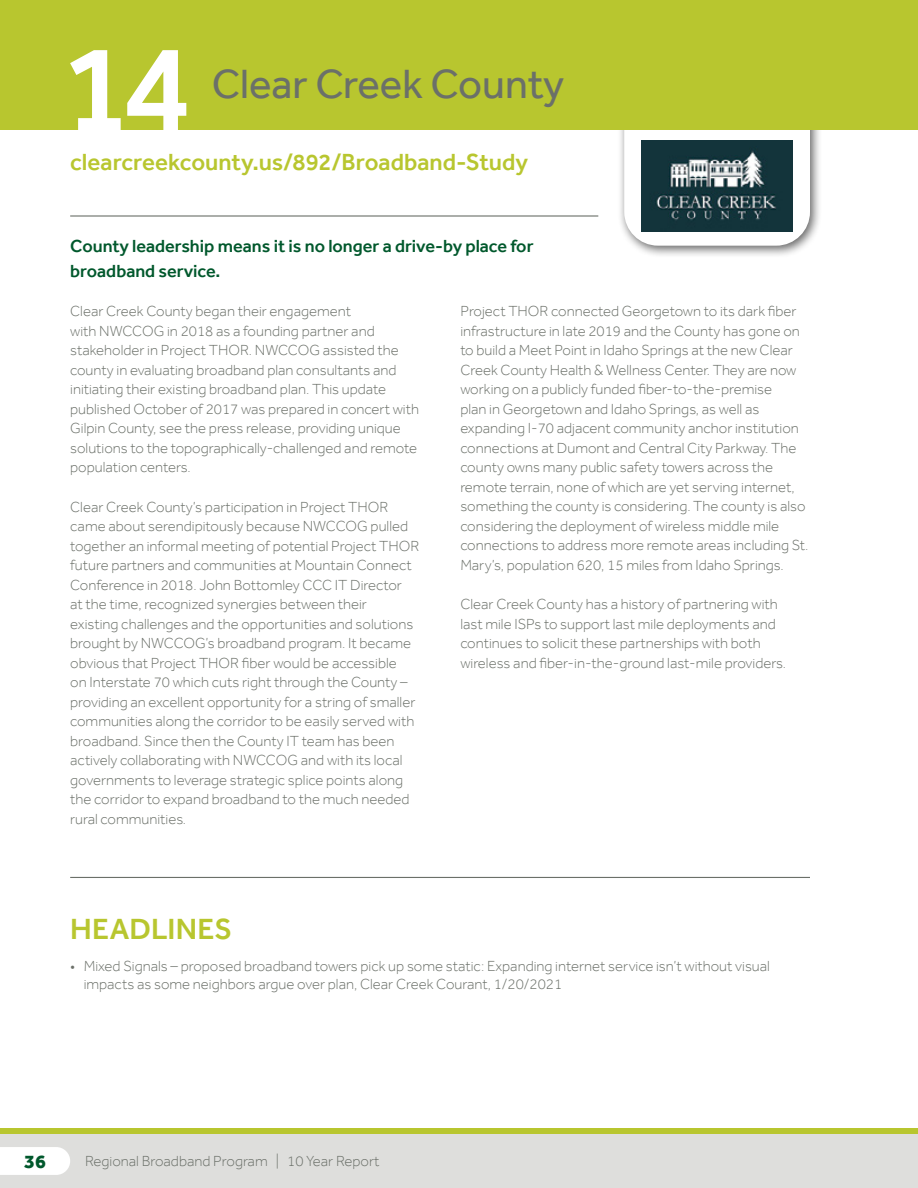
<style>
.page{position:relative;width:918px;height:1188px;background:#fff}
.page>*{position:absolute;margin:0;border:0;box-sizing:border-box;transform-origin:0 0}
.t1{font:500 129px "Effra";color:#fff}
.t2{font:42px "Effra";color:#6b7069}
.t3{font:500 30px "Effra";letter-spacing:.01em;color:#b8c62f}
.t4{font:500 24px "Effra";color:#b8c62f}
.t5{font:800 19.5px "Effra";color:#00582c}
.t6{font:500 18px/25.5px "Effra";color:#00582c}
.t7{font:300 15px/19.5px "Effra";color:#6b7069}
</style>
<div class="page">
<div style="left:0;top:1129px;width:918px;height:59px;background:#dededc"></div>
<div style="left:0;top:1129px;width:918px;height:5px;background:#b8c62f"></div>
<div style="left:0;top:1147px;width:70px;height:28px;background:#fff"></div>
<div style="left:618px;top:103px;width:204px;height:155px;background:#000;opacity:.6"></div>
<svg style="left:624px;top:130px;width:186px;height:116px"></svg>
<hr style="left:70px;top:215px;width:528px;height:2px;background:#6b7069">
<hr style="left:70px;top:877px;width:740px;height:1px;background:#6b7069">
<div style="left:0;top:0;width:918px;height:130px;background:#b8c62f"></div>
<img style="left:642px;top:140px;width:151px;height:91px">
<h1 class="t1" style="left:61px;top:11px;width:133px">14</h1>
<h2 class="t2" style="left:212px;top:59px;width:354px">Clear Creek County</h2>
<h3 class="t4" style="left:70px;top:148px;width:460px">clearcreekcounty.us/892/Broadband-Study</h3>
<p class="t6" style="left:70px;top:233px;width:465px">County leadership means it is no longer a drive-by place for broadband service.</p>
<p class="t7" style="left:70px;top:301px;width:350px">Clear Creek County began their engagement<br>with NWCCOG in 2018 as a founding partner and stakeholder in Project THOR. NWCCOG assisted the county in evaluating broadband plan consultants and initiating their existing broadband plan. This update published October of 2017 was prepared in concert with Gilpin County, see the press release, providing unique solutions to the topographically-challenged and remote population centers.</p>
<p class="t7" style="left:70px;top:497px;width:351px">Clear Creek County’s participation in Project THOR came about serendipitously because NWCCOG pulled together an informal meeting of potential Project THOR future partners and communities at Mountain Connect Conference in 2018. John Bottomley CCC IT Director<br>at the time, recognized synergies between their<br>existing challenges and the opportunities and solutions brought by NWCCOG’s broadband program. It became obvious that Project THOR fiber would be accessible<br>on Interstate 70 which cuts right through the County – providing an excellent opportunity for a string of smaller communities along the corridor to be easily served with broadband. Since then the County IT team has been actively collaborating with NWCCOG and with its local governments to leverage strategic splice points along the corridor to expand broadband to the much needed rural communities.</p>
<p class="t7" style="left:460px;top:301px;width:350px">Project THOR connected Georgetown to its dark fiber infrastructure in late 2019 and the County has gone on to build a Meet Point in Idaho Springs at the new Clear Creek County Health &amp; Wellness Center. They are now working on a publicly funded fiber-to-the-premise<br>plan in Georgetown and Idaho Springs, as well as expanding I-70 adjacent community anchor institution connections at Dumont and Central City Parkway. The county owns many public safety towers across the remote terrain, none of which are yet serving internet, something the county is considering. The county is also considering the deployment of wireless middle mile connections to address more remote areas including St.<br>Mary’s, population 620, 15 miles from Idaho Springs.</p>
<p class="t7" style="left:460px;top:594px;width:327px">Clear Creek County has a history of partnering with last mile ISPs to support last mile deployments and continues to solicit these partnerships with both wireless and fiber-in-the-ground last-mile providers.</p>
<h3 class="t3" style="left:70px;top:911px;width:164px">HEADLINES</h3>
<p class="t7" style="left:84px;top:956px;width:688px;line-height:18px;text-indent:-14px">• Mixed Signals – proposed broadband towers pick up some static: Expanding internet service isn’t without visual impacts as some neighbors argue over plan, Clear Creek Courant, 1/20/2021</p>
<h3 class="t5" style="left:24px;top:1149px;width:23px">36</h3>
<p class="t7" style="left:85px;top:1151px;width:296px">Regional Broadband Program | 10 Year Report</p>
</div>
